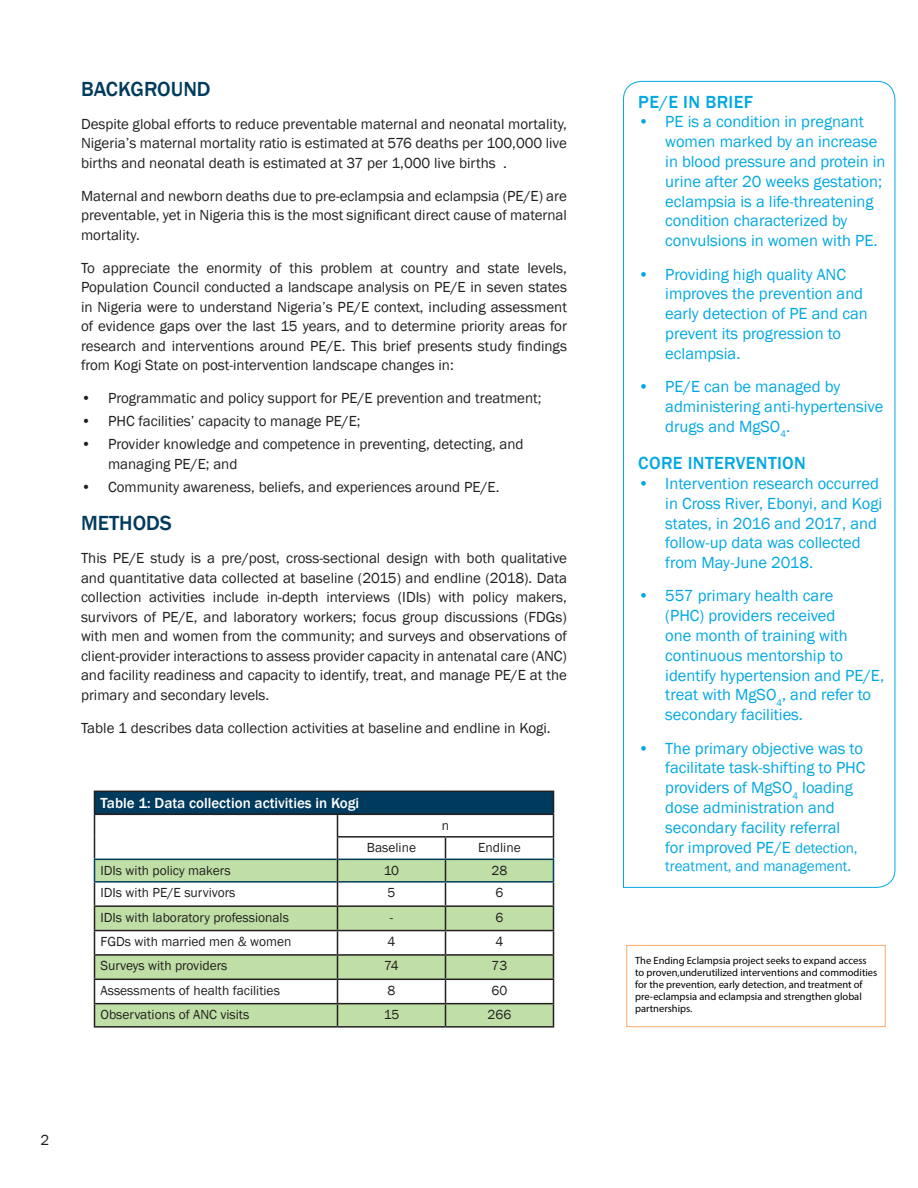
<style>
.page{position:relative;width:918px;height:1188px;background:#fff}
.page>*{position:absolute;margin:0;border:0;box-sizing:border-box;transform-origin:0 0}
.t1{font:500 21px "Franklin Gothic";color:#003a5d}
.Highlights_-Blue{font:500 18px "Franklin Gothic";letter-spacing:.02em;color:#00a8e2}
.t2{font:16.5px/19.8px "Franklin Gothic";color:#00a8e2}
.Body_Text{font:15px/19.5px "Franklin Gothic";color:#231f20;text-align:justify}
.Table_Header{font:500 15px "Franklin Gothic";color:#fff}
.t3{font:15px "Franklin Gothic";color:#00a8e2}
.Body_Text-2{font:13.5px "Franklin Gothic";color:#231f20}
.Tagline{font:10.5px/12px "Myriad Pro";color:#000}
.s1{font-size:15px}
</style>
<div class="page">
<svg style="left:623px;top:81px;width:273px;height:807px"></svg>
<div style="left:626px;top:945px;width:260px;height:82px;border:1px solid #f9aa69"></div>
<div style="left:94px;top:791px;width:460px;height:23px;background:#003a5d"></div>
<svg style="left:95px;top:860px;width:458px;height:166px;fill:#bfdfa6"></svg>
<hr style="left:94px;top:791px;width:244px;height:1px;background:#231f20">
<hr style="left:338px;top:791px;width:108px;height:1px;background:#231f20">
<hr style="left:446px;top:791px;width:108px;height:1px;background:#231f20">
<hr style="left:94px;top:814px;width:244px;height:1px;background:#231f20">
<hr style="left:338px;top:814px;width:108px;height:1px;background:#231f20">
<hr style="left:446px;top:814px;width:108px;height:1px;background:#231f20">
<hr style="left:337px;top:836px;width:109px;height:2px;background:#231f20">
<hr style="left:446px;top:836px;width:108px;height:2px;background:#231f20">
<hr style="left:94px;top:954px;width:244px;height:2px;background:#231f20">
<hr style="left:338px;top:954px;width:108px;height:2px;background:#231f20">
<hr style="left:446px;top:954px;width:108px;height:2px;background:#231f20">
<hr style="left:94px;top:979px;width:244px;height:1px;background:#231f20">
<hr style="left:338px;top:979px;width:108px;height:1px;background:#231f20">
<hr style="left:446px;top:979px;width:108px;height:1px;background:#231f20">
<hr style="left:94px;top:1003px;width:244px;height:1px;background:#231f20">
<hr style="left:338px;top:1003px;width:108px;height:1px;background:#231f20">
<svg style="left:337px;top:815px;width:1px;height:211px"></svg>
<hr style="left:446px;top:1003px;width:108px;height:1px;background:#231f20">
<svg style="left:445px;top:838px;width:1px;height:188px"></svg>
<hr style="left:94px;top:1026px;width:244px;height:2px;background:#231f20">
<hr style="left:338px;top:1026px;width:108px;height:2px;background:#231f20">
<hr style="left:446px;top:1026px;width:108px;height:2px;background:#231f20">
<hr style="left:94px;top:859px;width:243px;height:1px;background:#023b5a">
<hr style="left:94px;top:881px;width:243px;height:2px;background:#023b5a">
<hr style="left:338px;top:859px;width:108px;height:1px;background:#023b5a">
<hr style="left:446px;top:859px;width:108px;height:1px;background:#023b5a">
<hr style="left:338px;top:881px;width:108px;height:2px;background:#023b5a">
<hr style="left:446px;top:881px;width:108px;height:2px;background:#023b5a">
<hr style="left:94px;top:905px;width:244px;height:2px;background:#231f20">
<svg style="left:94px;top:792px;width:1px;height:234px"></svg>
<hr style="left:338px;top:905px;width:108px;height:2px;background:#231f20">
<hr style="left:446px;top:905px;width:108px;height:2px;background:#231f20">
<svg style="left:553px;top:792px;width:1px;height:234px"></svg>
<hr style="left:94px;top:930px;width:244px;height:1px;background:#231f20">
<hr style="left:338px;top:930px;width:108px;height:1px;background:#231f20">
<hr style="left:446px;top:930px;width:108px;height:1px;background:#231f20">
<p class="t1" style="left:81px;top:76px;width:131px">BACKGROUND</p>
<p class="Body_Text" style="left:81px;top:114px;width:488px">Despite global efforts to reduce preventable maternal and neonatal mortality, Nigeria’s maternal mortality ratio is estimated at 576 deaths per 100,000 live births and neonatal death is estimated at 37 per 1,000 live births .</p>
<p class="Body_Text" style="left:81px;top:186px;width:488px">Maternal and newborn deaths due to pre-eclampsia and eclampsia (PE/E) are preventable, yet in Nigeria this is the most significant direct cause of maternal mortality.</p>
<p class="Body_Text" style="left:81px;top:258px;width:488px">To appreciate the enormity of this problem at country and state levels, Population Council conducted a landscape analysis on PE/E in seven states in Nigeria were to understand Nigeria’s PE/E context, including assessment of evidence gaps over the last 15 years, and to determine priority areas for research and interventions around PE/E. This brief presents study findings from Kogi State on post-intervention landscape changes in:</p>
<p class="Body_Text" style="left:81px;top:389px;width:462px">• Programmatic and policy support for PE/E prevention and treatment;</p>
<p class="Body_Text" style="left:81px;top:412px;width:281px">• PHC facilities’ capacity to manage PE/E;</p>
<p class="Body_Text" style="left:108px;top:435px;width:417px;text-indent:-27px">• Provider knowledge and competence in preventing, detecting, and managing PE/E; and</p>
<p class="Body_Text" style="left:81px;top:477px;width:420px">• Community awareness, beliefs, and experiences around PE/E.</p>
<p class="t1" style="left:81px;top:510px;width:92px">METHODS</p>
<p class="Body_Text" style="left:81px;top:549px;width:488px">This PE/E study is a pre/post, cross-sectional design with both qualitative and quantitative data collected at baseline (2015) and endline (2018). Data collection activities include in-depth interviews (IDIs) with policy makers, survivors of PE/E, and laboratory workers; focus group discussions (FDGs) with men and women from the community; and surveys and observations of client-provider interactions to assess provider capacity in antenatal care (ANC) and facility readiness and capacity to identify, treat, and manage PE/E at the primary and secondary levels.</p>
<p class="Body_Text" style="left:81px;top:719px;width:471px">Table 1 describes data collection activities at baseline and endline in Kogi.</p>
<p class="Table_Header" style="left:100px;top:794px;width:260px">Table 1: Data collection activities in Kogi</p>
<p class="Body_Text-2" style="left:442px;top:817px;width:9px">n</p>
<p class="Body_Text-2" style="left:367px;top:839px;width:51px">Baseline</p>
<p class="Body_Text-2" style="left:478px;top:839px;width:44px">Endline</p>
<p class="Body_Text-2" style="left:100px;top:862px;width:132px">IDIs with policy makers</p>
<p class="Body_Text-2" style="left:384px;top:862px;width:17px">10</p>
<p class="Body_Text-2" style="left:492px;top:862px;width:17px">28</p>
<p class="Body_Text-2" style="left:100px;top:884px;width:137px">IDIs with PE/E survivors</p>
<p class="Body_Text-2" style="left:388px;top:884px;width:9px">5</p>
<p class="Body_Text-2" style="left:496px;top:884px;width:9px">6</p>
<p class="Body_Text-2" style="left:100px;top:909px;width:190px">IDIs with laboratory professionals</p>
<p class="Body_Text-2" style="left:390px;top:909px;width:5px">-</p>
<p class="Body_Text-2" style="left:496px;top:909px;width:9px">6</p>
<p class="Body_Text-2" style="left:100px;top:933px;width:192px">FGDs with married men &amp; women</p>
<p class="Body_Text-2" style="left:388px;top:933px;width:9px">4</p>
<p class="Body_Text-2" style="left:496px;top:933px;width:9px">4</p>
<p class="Body_Text-2" style="left:100px;top:958px;width:129px">Surveys with providers</p>
<p class="Body_Text-2" style="left:384px;top:958px;width:16px">74</p>
<p class="Body_Text-2" style="left:492px;top:958px;width:17px">73</p>
<p class="Body_Text-2" style="left:100px;top:982px;width:181px">Assessments of health facilities</p>
<p class="Body_Text-2" style="left:388px;top:982px;width:9px">8</p>
<p class="Body_Text-2" style="left:492px;top:982px;width:17px">60</p>
<p class="Body_Text-2" style="left:100px;top:1006px;width:150px">Observations of ANC visits</p>
<p class="Body_Text-2" style="left:384px;top:1006px;width:17px">15</p>
<p class="Body_Text-2" style="left:488px;top:1006px;width:25px">266</p>
<p class="Body_Text" style="left:40px;top:1130px;width:10px">2</p>
<p class="Highlights_-Blue" style="left:638px;top:91px;width:116px">PE/E IN BRIEF</p>
<p class="t2" style="left:665px;top:112px;width:222px;text-indent:-27px">• PE is a condition in pregnant women marked by an increase in blood pressure and protein in urine after 20 weeks gestation; eclampsia is a life-threatening condition characterized by convulsions in women with PE.</p>
<p class="t2" style="left:665px;top:265px;width:204px;text-indent:-27px">• Providing high quality ANC improves the prevention and early detection of PE and can prevent its progression to eclampsia.</p>
<p class="t2" style="left:665px;top:377px;width:220px;text-indent:-27px">• PE/E can be managed by administering anti-hypertensive drugs and MgSO<sub>4</sub>.</p>
<p class="Highlights_-Blue" style="left:638px;top:452px;width:169px">CORE INTERVENTION</p>
<p class="t2" style="left:665px;top:474px;width:219px;text-indent:-27px">• Intervention research occurred in Cross River, Ebonyi, and Kogi states, in 2016 and 2017, and follow-up data was collected from May-June 2018.</p>
<p class="t2" style="left:665px;top:586px;width:220px;text-indent:-27px">• 557 primary health care<br>(PHC) providers received<br>one month of training with continuous mentorship to identify hypertension and PE/E, treat with MgSO<sub>4</sub>, and refer to secondary facilities.</p>
<p class="t2" style="left:665px;top:739px;width:202px;text-indent:-27px">• The primary objective was to facilitate task-shifting to PHC providers of MgSO<sub>4</sub> loading dose administration and secondary facility referral<br>for improved PE/E <span class="s1">detection,</span></p>
<p class="t3" style="left:665px;top:856px;width:188px">treatment, and management.</p>
<p class="Tagline" style="left:635px;top:954px;width:244px">The Ending Eclampsia project seeks to expand access to proven,underutilized interventions and commodities for the prevention, early detection, and treatment of pre-eclampsia and eclampsia and strengthen global partnerships.</p>
</div>
